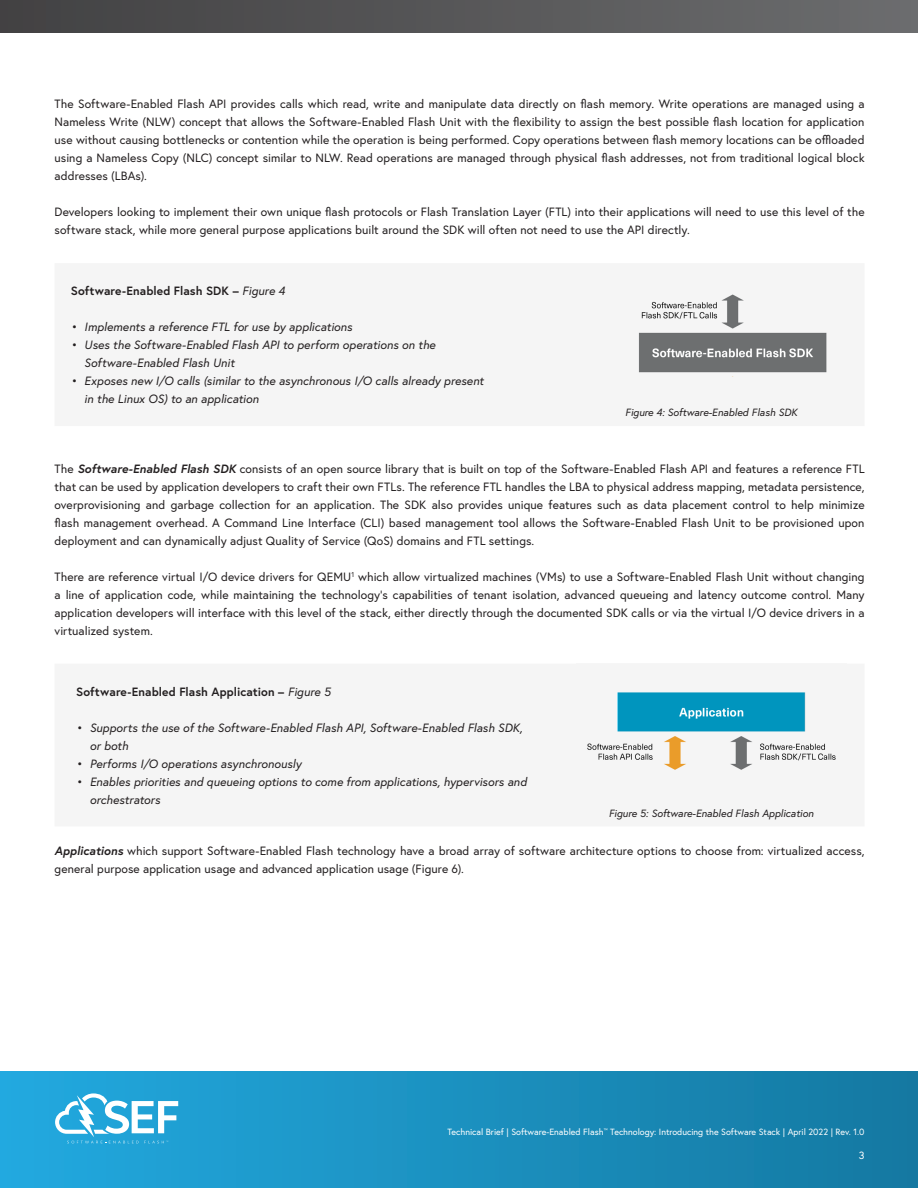
<style>
.page{position:relative;width:918px;height:1188px;background:#fff}
.page>*{position:absolute;margin:0;border:0;box-sizing:border-box;transform-origin:0 0}
.t1{font:12px/18px "Europa";letter-spacing:.005em;color:#231f20;text-align:justify}
.t2{font:italic 12px/18px "Europa";letter-spacing:.005em;color:#231f20}
.t3{font:700 12px "Europa";letter-spacing:.005em;color:#231f20}
.t4{font:italic 10.5px "Europa";color:#231f20}
.t5{font:10.5px "Europa";color:#fff}
.t6{font:9px "Europa";color:#fff}
.s1{font-weight:400;font-style:italic}
.s2{font-weight:700;font-style:italic}
</style>
<div class="page">
<div style="left:0;top:1071px;width:918px;height:117px;background:linear-gradient(to right,#22a9e0,#1478a1)"></div>
<div style="left:0;top:0;width:918px;height:32px;background:linear-gradient(to right,#424143,#6c6d6e)"></div>
<svg style="left:55px;top:1093px;width:123px;height:50px"></svg>
<div style="left:579px;top:285px;width:264px;height:92px;background:#f5f5f5"></div>
<img style="left:639px;top:294px;width:188px;height:83px">
<img style="left:587px;top:692px;width:249px;height:79px">
<p class="t1" style="left:55px;top:95px;width:812px">The Software-Enabled Flash API provides calls which read, write and manipulate data directly on flash memory. Write operations are managed using a Nameless Write (NLW) concept that allows the Software-Enabled Flash Unit with the flexibility to assign the best possible flash location for application use without causing bottlenecks or contention while the operation is being performed. Copy operations between flash memory locations can be offloaded using a Nameless Copy (NLC) concept similar to NLW. Read operations are managed through physical flash addresses, not from traditional logical block addresses (LBAs).</p>
<p class="t1" style="left:55px;top:203px;width:812px">Developers looking to implement their own unique flash protocols or Flash Translation Layer (FTL) into their applications will need to use this level of the software stack, while more general purpose applications built around the SDK will often not need to use the API directly.</p>
<p class="t3" style="left:71px;top:283px;width:216px">Software-Enabled Flash SDK – <span class="s1">Figure 4</span></p>
<p class="t2" style="left:71px;top:318px;width:283px">• Implements a reference FTL for use by applications</p>
<p class="t2" style="left:84px;top:336px;width:353px;text-indent:-14px">• Uses the Software-Enabled Flash API to perform operations on the<br>Software-Enabled Flash Unit</p>
<p class="t2" style="left:84px;top:372px;width:401px;text-indent:-14px">• Exposes new I/O calls (similar to the asynchronous I/O calls already present in the Linux OS) to an application</p>
<p class="t4" style="left:625px;top:406px;width:174px">Figure 4: Software-Enabled Flash SDK</p>
<p class="t1" style="left:55px;top:459px;width:812px">The <span class="s2">Software-Enabled Flash SDK</span> consists of an open source library that is built on top of the Software-Enabled Flash API and features a reference FTL that can be used by application developers to craft their own FTLs. The reference FTL handles the LBA to physical address mapping, metadata persistence, overprovisioning and garbage collection for an application. The SDK also provides unique features such as data placement control to help minimize flash management overhead. A Command Line Interface (CLI) based management tool allows the Software-Enabled Flash Unit to be provisioned upon deployment and can dynamically adjust Quality of Service (QoS) domains and FTL settings.</p>
<p class="t1" style="left:55px;top:567px;width:812px">There are reference virtual I/O device drivers for QEMU<sup>1</sup> which allow virtualized machines (VMs) to use a Software-Enabled Flash Unit without changing a line of application code, while maintaining the technology’s capabilities of tenant isolation, advanced queueing and latency outcome control. Many application developers will interface with this level of the stack, either directly through the documented SDK calls or via the virtual I/O device drivers in a virtualized system.</p>
<p class="t3" style="left:76px;top:683px;width:256px">Software-Enabled Flash Application – <span class="s1">Figure 5</span></p>
<p class="t2" style="left:90px;top:718px;width:434px;text-indent:-14px">• Supports the use of the Software-Enabled Flash API, Software-Enabled Flash SDK, or both</p>
<p class="t2" style="left:76px;top:754px;width:227px">• Performs I/O operations asynchronously</p>
<p class="t2" style="left:90px;top:772px;width:439px;text-indent:-14px">• Enables priorities and queueing options to come from applications, hypervisors and orchestrators</p>
<p class="t4" style="left:609px;top:806px;width:206px">Figure 5: Software-Enabled Flash Application</p>
<p class="t1" style="left:55px;top:842px;width:811px"><span class="s2">Applications</span> which support Software-Enabled Flash technology have a broad array of software architecture options to choose from: virtualized access, general purpose application usage and advanced application usage (Figure 6).</p>
<p class="t6" style="left:448px;top:1126px;width:419px">Technical Brief | Software-Enabled Flash<sup>™</sup> Technology: Introducing the Software Stack | April 2022 | Rev. 1.0</p>
<p class="t5" style="left:859px;top:1149px;width:7px">3</p>
</div>
